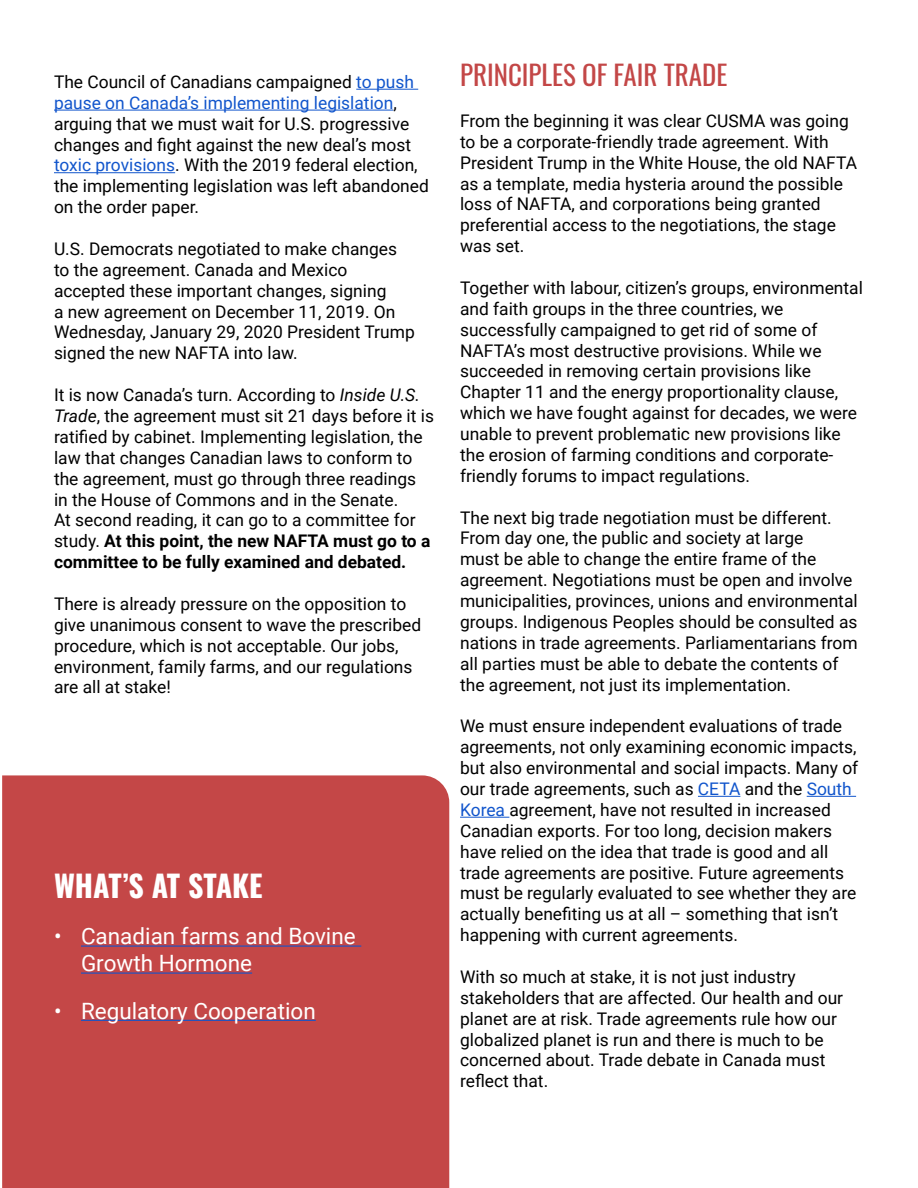
<style>
.page{position:relative;width:918px;height:1188px;background:#fff}
.page>*{position:absolute;margin:0;border:0;box-sizing:border-box;transform-origin:0 0}
.t1{font:700 30px "Oswald";color:#fff}
.t2{font:27px "Oswald";color:#c34747}
.t3{font:22.5px/27px "Roboto";color:#fff}
.t4{font:17.4px/20.9px "Roboto";color:#000}
.s1{color:#15c}
.s2{font-style:italic}
.s3{font-weight:700}
</style>
<div class="page">
<hr style="left:356px;top:89px;width:62px;height:1px;background:#15c">
<hr style="left:54px;top:110px;width:339px;height:1px;background:#15c">
<hr style="left:54px;top:172px;width:121px;height:1px;background:#15c">
<div style="left:2px;top:775px;width:447px;height:413px;background:#c44747"></div>
<hr style="left:81px;top:946px;width:280px;height:1px;background:#15c">
<hr style="left:81px;top:973px;width:171px;height:1px;background:#15c">
<hr style="left:81px;top:1020px;width:235px;height:1px;background:#15c">
<hr style="left:698px;top:796px;width:42px;height:1px;background:#15c">
<hr style="left:807px;top:796px;width:49px;height:1px;background:#15c">
<hr style="left:460px;top:817px;width:49px;height:1px;background:#15c">
<p class="t4" style="left:54px;top:71px;width:376px">The Council of Canadians campaigned <span class="s1">to push pause on Canada’s implementing legislation</span>, arguing that we must wait for U.S. progressive changes and fight against the new deal’s most <span class="s1">toxic provisions</span>. With the 2019 federal election, the implementing legislation was left abandoned on the order paper.</p>
<p class="t4" style="left:54px;top:238px;width:362px">U.S. Democrats negotiated to make changes to the agreement. Canada and Mexico accepted these important changes, signing<br>a new agreement on December 11, 2019. On Wednesday, January 29, 2020 President Trump signed the new NAFTA into law.</p>
<p class="t4" style="left:54px;top:384px;width:382px">It is now Canada’s turn. According to <span class="s2">Inside U.S.<br>Trade</span>, the agreement must sit 21 days before it is ratified by cabinet. Implementing legislation, the law that changes Canadian laws to conform to the agreement, must go through three readings in the House of Commons and in the Senate.<br>At second reading, it can go to a committee for study. <span class="s3">At this point, the new NAFTA must go to a committee to be fully examined and debated.</span></p>
<p class="t4" style="left:54px;top:593px;width:369px">There is already pressure on the opposition to give unanimous consent to wave the prescribed procedure, which is not acceptable. Our jobs, environment, family farms, and our regulations are all at stake!</p>
<h1 class="t1" style="left:54px;top:870px;width:210px">WHAT’S AT STAKE</h1>
<p class="t3" style="left:81px;top:922px;width:276px;text-indent:-27px">• Canadian farms and Bovine<br>Growth Hormone</p>
<p class="t3" style="left:54px;top:996px;width:263px">• Regulatory Cooperation</p>
<h2 class="t2" style="left:460px;top:51px;width:269px">PRINCIPLES OF FAIR TRADE</h2>
<p class="t4" style="left:460px;top:110px;width:399px">From the beginning it was clear CUSMA was going to be a corporate-friendly trade agreement. With President Trump in the White House, the old NAFTA as a template, media hysteria around the possible loss of NAFTA, and corporations being granted preferential access to the negotiations, the stage was set.</p>
<p class="t4" style="left:460px;top:277px;width:404px">Together with labour, citizen’s groups, environmental and faith groups in the three countries, we successfully campaigned to get rid of some of NAFTA’s most destructive provisions. While we succeeded in removing certain provisions like Chapter 11 and the energy proportionality clause, which we have fought against for decades, we were unable to prevent problematic new provisions like the erosion of farming conditions and corporate&shy;friendly forums to impact regulations.</p>
<p class="t4" style="left:460px;top:506px;width:399px">The next big trade negotiation must be different.<br>From day one, the public and society at large<br>must be able to change the entire frame of the agreement. Negotiations must be open and involve municipalities, provinces, unions and environmental groups. Indigenous Peoples should be consulted as nations in trade agreements. Parliamentarians from all parties must be able to debate the contents of the agreement, not just its implementation.</p>
<p class="t4" style="left:460px;top:715px;width:400px">We must ensure independent evaluations of trade agreements, not only examining economic impacts, but also environmental and social impacts. Many of our trade agreements, such as <span class="s1">CETA</span> and the <span class="s1">South Korea</span> agreement, have not resulted in increased Canadian exports. For too long, decision makers have relied on the idea that trade is good and all trade agreements are positive. Future agreements must be regularly evaluated to see whether they are actually benefiting us at all – something that isn’t happening with current agreements.</p>
<p class="t4" style="left:460px;top:966px;width:385px">With so much at stake, it is not just industry stakeholders that are affected. Our health and our planet are at risk. Trade agreements rule how our globalized planet is run and there is much to be concerned about. Trade debate in Canada must reflect that.</p>
</div>
